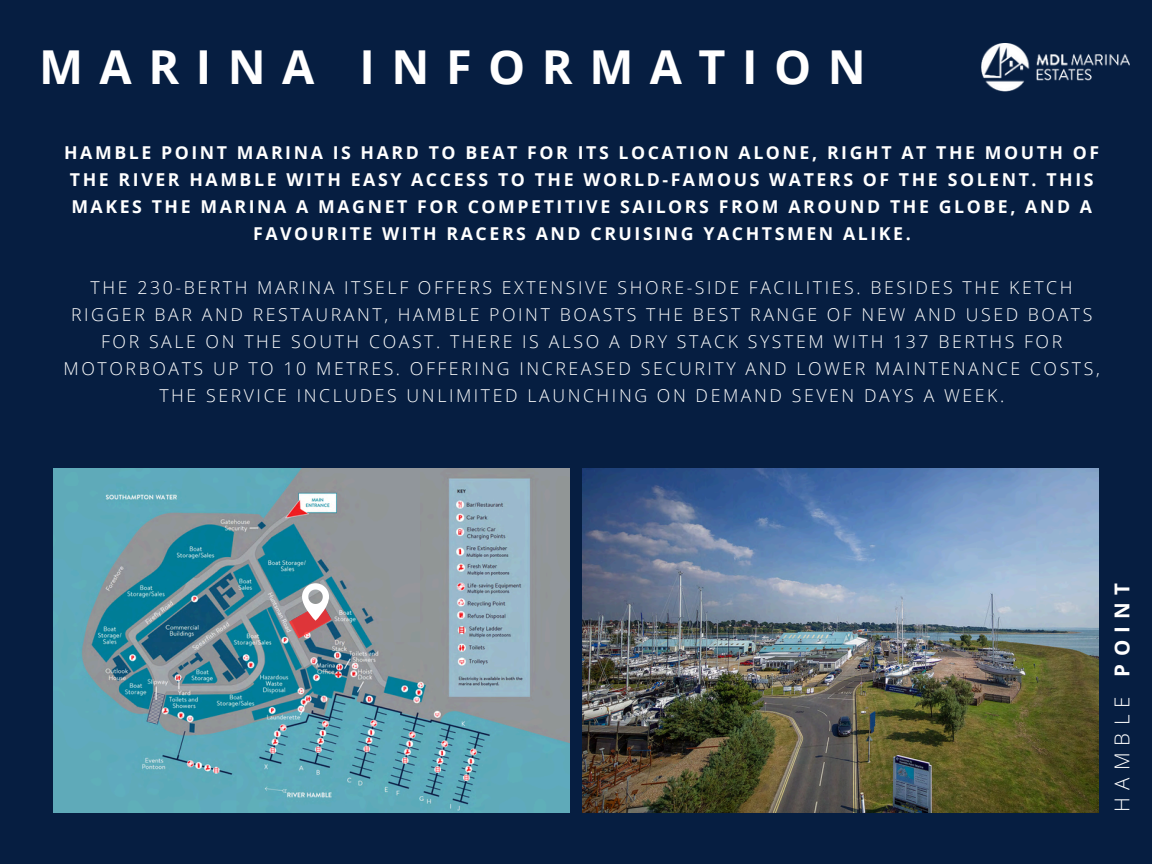
<style>
.page{position:relative;width:1152px;height:864px;background:#061e41}
.page>*{position:absolute;margin:0;border:0;box-sizing:border-box;transform-origin:0 0}
.t1{font:700 46.8px "Open Sans";letter-spacing:.355em;color:#fff}
.t2{font:300 20.55px "Open Sans";letter-spacing:.355em;color:#fff}
.t3{font:300 17.7px/27px "Open Sans";letter-spacing:.145em;color:#fff;text-align:center}
.t4{font:700 17.7px/27px "Open Sans";letter-spacing:.145em;color:#fff;text-align:center}
.s1{font-weight:700}
</style>
<div class="page">
<img style="left:53px;top:468px;width:517px;height:344px">
<img style="left:582px;top:468px;width:517px;height:344px">
<img style="left:981px;top:43px;width:149px;height:49px">
<svg style="left:289px;top:583px;width:43px;height:56px;background:#b39499"></svg>
<p class="t1" style="left:39px;top:34px;width:828px">MARINA INFORMATION</p>
<p class="t4" style="left:64px;top:139px;width:1037px">HAMBLE POINT MARINA IS HARD TO BEAT FOR ITS LOCATION ALONE, RIGHT AT THE MOUTH OF THE RIVER HAMBLE WITH EASY ACCESS TO THE WORLD-FAMOUS WATERS OF THE SOLENT. THIS MAKES THE MARINA A MAGNET FOR COMPETITIVE SAILORS FROM AROUND THE GLOBE, AND A FAVOURITE WITH RACERS AND CRUISING YACHTSMEN ALIKE.</p>
<p class="t3" style="left:64px;top:274px;width:1038px">THE 230-BERTH MARINA ITSELF OFFERS EXTENSIVE SHORE-SIDE FACILITIES. BESIDES THE KETCH RIGGER BAR AND RESTAURANT, HAMBLE POINT BOASTS THE BEST RANGE OF NEW AND USED BOATS FOR SALE ON THE SOUTH COAST. THERE IS ALSO A DRY STACK SYSTEM WITH 137 BERTHS FOR MOTORBOATS UP TO 10 METRES. OFFERING INCREASED SECURITY AND LOWER MAINTENANCE COSTS, THE SERVICE INCLUDES UNLIMITED LAUNCHING ON DEMAND SEVEN DAYS A WEEK.</p>
<p class="t2" style="left:1108px;top:812px;width:231px;rotate:-90deg">HAMBLE <span class="s1">POINT</span></p>
</div>
